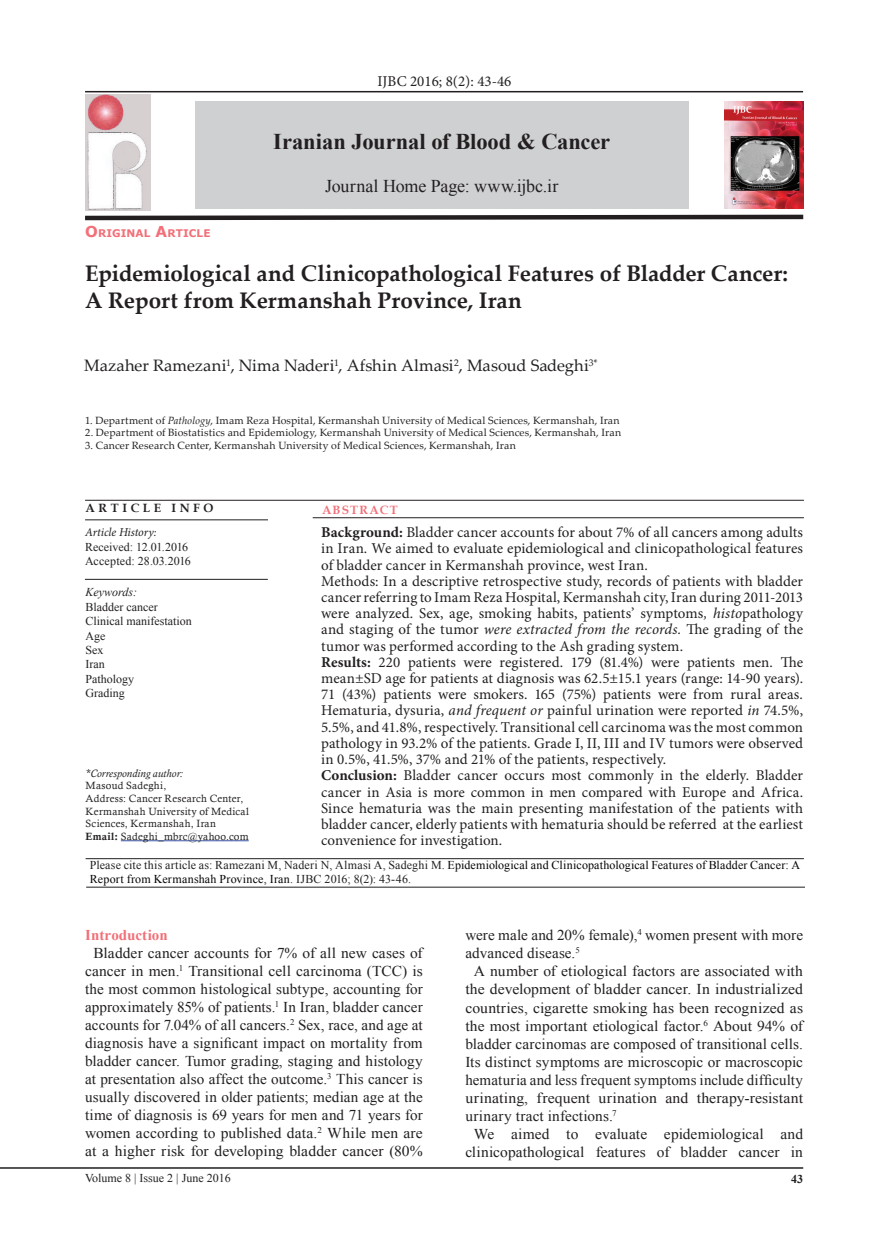
<style>
.page{position:relative;width:889px;height:1242px;background:#fff}
.page>*{position:absolute;margin:0;border:0;box-sizing:border-box;transform-origin:0 0}
.t1{font:700 22.5px/27px "Palatino Linotype";letter-spacing:-.005em;color:#231f20}
.t2{font:700 22.5px "Times New Roman";letter-spacing:-.005em;color:#231f20}
.t3{font:18px "Times New Roman";letter-spacing:-.005em;color:#231f20}
.t4{font:16.5px "Palatino Linotype";color:#231f20}
.t5{font:15px/16.2px "Minion Pro";color:#231f20}
.t6{font:15px/18px "Times New Roman";letter-spacing:.005em;color:#231f20;text-align:center}
.t7{font:15px "Times New Roman";letter-spacing:.005em;color:#231f20;scale:1.04 1}
.t8{font:15px "Times New Roman";letter-spacing:.005em;color:#231f20;scale:1.05 1}
.t9{font:700 15px "Times New Roman";letter-spacing:.005em;color:#f17079}
.t10{font:12px/14.4px "Times New Roman";letter-spacing:.015em;color:#040503}
.t11{font:12px/14.4px "Times New Roman";color:#231f20}
.t12{font:italic 12px "Minion Pro";letter-spacing:-.01em;color:#231f20}
.t13{font:700 12px "Book Antiqua";letter-spacing:.3em;color:#231f20}
.t14{font:italic 12px "Times New Roman";color:#231f20}
.t15{font:700 12px "Book Antiqua";letter-spacing:.1em;color:#f17079}
.t16{font:700 12px "Times New Roman";color:#231f20}
.t17{font:italic 10.95px "Calisto";letter-spacing:.015em;color:#231f20;scale:.96 1}
.t18{font:10.5px "Palatino Linotype";letter-spacing:.015em;color:#231f20}
.t19{font:10.5px/12.6px "Calisto";letter-spacing:.025em;color:#231f20}
.t20{font:700 10.5px "Verdana";letter-spacing:.005em;color:#f17079}
.s1{font-size:15px}
.s2{font-style:italic}
.s3{font-family:"Calis MT Bol"}
.s4{font-weight:700}
.s5{color:#231f20}
</style>
<div class="page">
<hr style="left:0;top:1167px;width:803px;height:1px;background:#231f20">
<hr style="left:85px;top:500px;width:719px;height:1px;background:#231f20">
<hr style="left:85px;top:519px;width:183px;height:1px;background:#231f20">
<hr style="left:85px;top:579px;width:183px;height:1px;background:#231f20">
<hr style="left:313px;top:517px;width:491px;height:1px;background:#231f20">
<hr style="left:86px;top:858px;width:718px;height:1px;background:#231f20">
<hr style="left:121px;top:840px;width:128px;height:1px;background:#3853a3">
<div style="left:195px;top:101px;width:493px;height:107px;background:#cfd0d2"></div>
<svg style="left:85px;top:214px;width:719px;height:7px"></svg>
<hr style="left:85px;top:91px;width:718px;height:1px;background:#231f20">
<img style="left:85px;top:95px;width:66px;height:115px">
<img style="left:724px;top:101px;width:79px;height:108px">
<hr style="left:86px;top:886px;width:719px;height:1px;background:#231f20">
<p class="t5" style="left:377px;top:73px;width:135px">IJBC 2016; 8(2): 43-46</p>
<p class="t20" style="left:85px;top:226px;width:127px"><span class="s1">O</span>RIGINAL <span class="s1">A</span>RTICLE</p>
<h1 class="t2" style="left:273px;top:126px;width:338px">Iranian Journal of Blood &amp; Cancer</h1>
<p class="t3" style="left:325px;top:174px;width:235px">Journal Home Page: www.ijbc.ir</p>
<h1 class="t1" style="left:85px;top:259px;width:704px">Epidemiological and Clinicopathological Features of Bladder Cancer:<br>A Report from Kermanshah Province, Iran</h1>
<p class="t4" style="left:84px;top:354px;width:515px">Mazaher Ramezani<sup>1</sup>, Nima Naderi<sup>1</sup>, Afshin Almasi<sup>2</sup>, Masoud Sadeghi<sup>3*</sup></p>
<p class="t18" style="left:85px;top:413px;width:536px">1. Department of <span class="s2">Pathology</span>, Imam Reza Hospital, Kermanshah University of Medical Sciences, Kermanshah, Iran</p>
<p class="t18" style="left:85px;top:425px;width:537px">2. Department of Biostatistics and Epidemiology, Kermanshah University of Medical Sciences, Kermanshah, Iran</p>
<p class="t18" style="left:85px;top:438px;width:432px">3. Cancer Research Center, Kermanshah University of Medical Sciences, Kermanshah, Iran</p>
<p class="t13" style="left:86px;top:500px;width:129px">ARTICLE INFO</p>
<p class="t12" style="left:85px;top:524px;width:73px">Article History:</p>
<p class="t11" style="left:85px;top:539px;width:107px">Received: 12.01.2016<br>Accepted: 28.03.2016</p>
<p class="t14" style="left:86px;top:584px;width:53px">Keywords:</p>
<p class="t11" style="left:86px;top:599px;width:108px">Bladder cancer<br>Clinical manifestation<br>Age<br>Sex<br>Iran<br>Pathology<br>Grading</p>
<p class="t17" style="left:86px;top:767px;width:103px">*Corresponding author:</p>
<p class="t19" style="left:86px;top:779px;width:165px">Masoud Sadeghi,<br>Address: Cancer Research Center,<br>Kermanshah University of Medical<br>Sciences, Kermanshah, Iran<br><span class="s3">Email:</span> Sadeghi_mbrc@yahoo.com</p>
<p class="t15" style="left:322px;top:502px;width:77px">ABSTRACT</p>
<p class="t5" style="left:321px;top:524px;width:483px"><span class="s4">Background:</span> Bladder cancer accounts for about 7% of all cancers among adults in Iran. We aimed to evaluate epidemiological and clinicopathological features of bladder cancer in Kermanshah province, west Iran.<br>Methods: In a descriptive retrospective study, records of patients with bladder cancer referring to Imam Reza Hospital, Kermanshah city, Iran during 2011-2013 were analyzed. Sex, age, smoking habits, patients’ symptoms<span class="s2">, histo</span>pathology and staging of the tumor <span class="s2">were extracted from the records.</span> The grading of the tumor was performed according to the Ash grading system.<br><span class="s4">Results:</span> 220 patients were registered. 179 (81.4%) were patients men. The mean±SD age for patients at diagnosis was 62.5±15.1 years (range: 14-90 years).<br>71 (43%) patients were smokers. 165 (75%) patients were from rural areas.<br>Hematuria, dysuria, <span class="s2">and frequent or</span> painful urination were reported <span class="s2">in</span> 74.5%, 5.5%, and 41.8%, respectively. Transitional cell carcinoma was the most common pathology in 93.2% of the patients. Grade І, ІІ, ІІІ and ІV tumors were observed in 0.5%, 41.5%, 37% and 21% of the patients, respectively.<br><span class="s4">Conclusion:</span> Bladder cancer occurs most commonly in the elderly. Bladder cancer in Asia is more common in men compared with Europe and Africa.<br>Since hematuria was the main presenting manifestation of the patients with bladder cancer, elderly patients with hematuria should be referred at the earliest convenience for investigation.</p>
<p class="t10" style="left:90px;top:857px;width:712px"><span class="s5">Please cite this article as: Ramezani M, Naderi N, Almasi A, Sadeghi M.</span> Epidemiological and Clinicopathological Features of Bladder Cancer: A<br>Report from Kermanshah Province, Iran<span class="s5">. IJBC 2016; 8(2): 43-46.</span></p>
<p class="t9" style="left:85px;top:925px;width:84px">Introduction</p>
<p class="t6" style="left:85px;top:944px;width:339px">Bladder cancer accounts for 7% of all new cases of cancer in men.<sup>1</sup> Transitional cell carcinoma (TCC) is the most common histological subtype, accounting for approximately 85% of patients.<sup>1</sup> In Iran, bladder cancer accounts for 7.04% of all cancers.<sup>2</sup> Sex, race, and age at diagnosis have a significant impact on mortality from bladder cancer. Tumor grading, staging and histology at presentation also affect the outcome.<sup>3</sup> This cancer is usually discovered in older patients; median age at the time of diagnosis is 69 years for men and 71 years for women according to published data.<sup>2</sup> While men are at a higher risk for developing bladder cancer (80%</p>
<p class="t6" style="left:465px;top:926px;width:339px">were male and 20% female),<sup>4</sup> women present with more</p>
<p class="t6" style="left:465px;top:944px;width:116px">advanced disease.<sup>5</sup></p>
<p class="t7" style="left:474px;top:961px;width:318px">A number of etiological factors are associated with</p>
<p class="t8" style="left:465px;top:979px;width:323px">the development of bladder cancer. In industrialized</p>
<p class="t7" style="left:465px;top:997px;width:326px">countries, cigarette smoking has been recognized as</p>
<p class="t7" style="left:465px;top:1015px;width:326px">the most important etiological factor.<sup>6</sup> About 94% of</p>
<p class="t6" style="left:465px;top:1034px;width:339px">bladder carcinomas are composed of transitional cells.</p>
<p class="t6" style="left:465px;top:1052px;width:339px">Its distinct symptoms are microscopic or macroscopic</p>
<p class="t6" style="left:465px;top:1070px;width:339px">hematuria and less frequent symptoms include difficulty</p>
<p class="t8" style="left:465px;top:1087px;width:323px">urinating, frequent urination and therapy-resistant</p>
<p class="t6" style="left:465px;top:1106px;width:153px">urinary tract infections.<sup>7</sup></p>
<p class="t6" style="left:474px;top:1124px;width:331px">We aimed to evaluate epidemiological and</p>
<p class="t6" style="left:465px;top:1142px;width:339px">clinicopathological features of bladder cancer in</p>
<p class="t11" style="left:85px;top:1170px;width:147px">Volume 8 | Issue 2 | June 2016</p>
<p class="t16" style="left:791px;top:1170px;width:14px">43</p>
</div>
